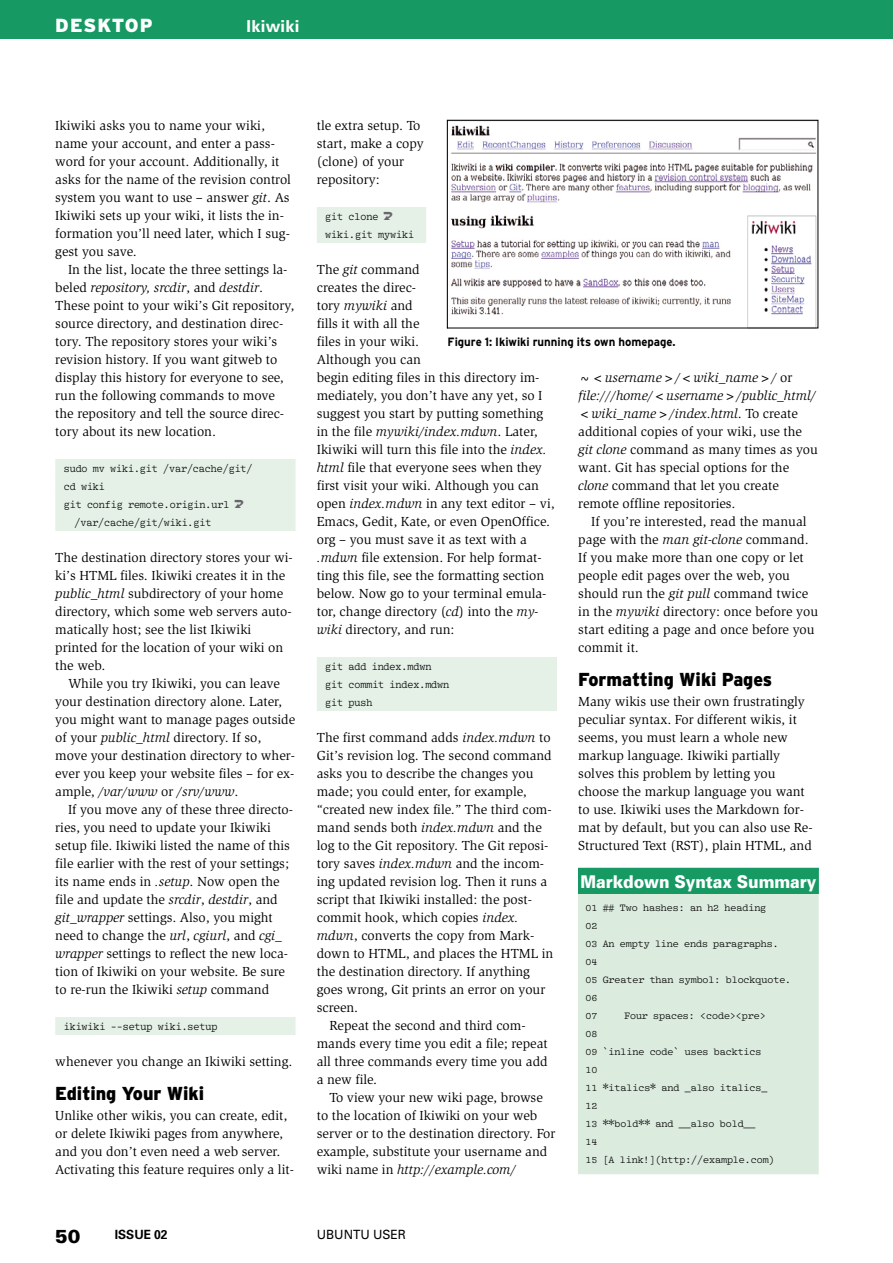
<style>
.page{position:relative;width:893px;height:1263px;background:#fff}
.page>*{position:absolute;margin:0;border:0;box-sizing:border-box;transform-origin:0 0}
.t1{font:900 18.9px "Interstate";letter-spacing:.05em;color:#fff}
.t2{font:900 18.9px "Univers";color:#000}
.t3{font:900 18.75px "Interstate";color:#000;scale:.95 1}
.t4{font:900 17.55px "Univers";color:#fff;scale:.9 1}
.t5{font:700 16.5px "Univers";letter-spacing:.015em;color:#fff}
.t6{font:13.5px/18px "Slimbach";color:#000}
.t7{font:italic 13.5px "Slimbach";color:#000}
.t8{font:12.75px "Univers";color:#000;scale:.95 1}
.t9{font:700 12.75px "Univers";color:#000;scale:.95 1}
.t10{font:700 12px "Interstate";color:#000;scale:.95 1}
.t11{font:9.45px/18px "Fantabular MVB";color:#000;scale:.9 1}
.t12{font:8.85px/18px "Fantabular MVB";color:#000;scale:.96 1}
.s1{font-style:italic}
.s2{font-style:normal}
</style>
<div class="page">
<div style="left:0;top:0;width:893px;height:38px;background:#179963"></div>
<div style="left:55px;top:459px;width:241px;height:18px;background:#e5f0e7"></div>
<div style="left:55px;top:477px;width:241px;height:18px;background:#e5f0e7"></div>
<div style="left:55px;top:495px;width:241px;height:18px;background:#e5f0e7"></div>
<div style="left:55px;top:513px;width:241px;height:18px;background:#e5f0e7"></div>
<div style="left:55px;top:1017px;width:241px;height:18px;background:#e5f0e7"></div>
<div style="left:317px;top:207px;width:109px;height:18px;background:#e5f0e7"></div>
<div style="left:317px;top:225px;width:109px;height:18px;background:#e5f0e7"></div>
<div style="left:317px;top:657px;width:240px;height:18px;background:#e5f0e7"></div>
<div style="left:317px;top:675px;width:240px;height:18px;background:#e5f0e7"></div>
<div style="left:317px;top:693px;width:240px;height:18px;background:#e5f0e7"></div>
<div style="left:579px;top:893px;width:239px;height:281px;background:#dbebde"></div>
<div style="left:578px;top:893px;width:241px;height:281px;border:1px solid #dbebde"></div>
<div style="left:578px;top:868px;width:240px;height:25px;background:#179963"></div>
<img style="left:451px;top:125px;width:365px;height:201px">
<div style="left:447px;top:120px;width:371px;height:208px;border:1px solid #000"></div>
<h1 class="t1" style="left:55px;top:15px;width:99px">desktop</h1>
<p class="t5" style="left:247px;top:16px;width:54px">Ikiwiki</p>
<p class="t6" style="left:55px;top:117px;width:237px">Ikiwiki asks you to name your wiki, name your account, and enter a pass&shy;word for your account. Additionally, it asks for the name of the revision control system you want to use – answer <span class="s1">git</span>. As Ikiwiki sets up your wiki, it lists the in&shy;formation you’ll need later, which I sug&shy;gest you save.</p>
<p class="t6" style="left:55px;top:261px;width:241px;text-indent:13px">In the list, locate the three settings la&shy;beled <span class="s1">repository, srcdir</span>, and <span class="s1">destdir</span>.<br>These point to your wiki’s Git repository, source directory, and destination direc&shy;tory. The repository stores your wiki’s revision history. If you want gitweb to display this history for everyone to see, run the following commands to move the repository and tell the source direc&shy;tory about its new location.</p>
<p class="t11" style="left:64px;top:460px;width:211px">sudo mv wiki.git /var/cache/git/</p>
<p class="t11" style="left:64px;top:478px;width:47px">cd wiki</p>
<p class="t11" style="left:64px;top:496px;width:185px">git config remote.origin.url</p>
<p class="t11" style="left:74px;top:514px;width:154px">/var/cache/git/wiki.git</p>
<p class="t6" style="left:55px;top:549px;width:239px">The destination directory stores your wi&shy;ki’s HTML files. Ikiwiki creates it in the <span class="s1">public_html</span> subdirectory of your home directory, which some web servers auto&shy;matically host; see the list Ikiwiki printed for the location of your wiki on the web.</p>
<p class="t6" style="left:55px;top:675px;width:241px;text-indent:13px">While you try Ikiwiki, you can leave your destination directory alone. Later, you might want to manage pages outside of your <span class="s1">public_html</span> directory. If so, move your destination directory to wher&shy;ever you keep your website files – for ex&shy;ample, <span class="s1">/var/www</span> or <span class="s1">/srv/www</span>.</p>
<p class="t6" style="left:55px;top:801px;width:239px;text-indent:13px">If you move any of these three directo&shy;ries, you need to update your Ikiwiki setup file. Ikiwiki listed the name of this file earlier with the rest of your settings; its name ends in <span class="s1">.setup</span>. Now open the file and update the <span class="s1">srcdir</span>, <span class="s1">destdir</span>, and <span class="s1">git_wrapper</span> settings. Also, you might need to change the <span class="s1">url</span>, <span class="s1">cgiurl</span>, and <span class="s1">cgi_ wrapper</span> settings to reflect the new loca&shy;tion of Ikiwiki on your website. Be sure to re-run the Ikiwiki <span class="s1">setup</span> command</p>
<p class="t11" style="left:64px;top:1018px;width:172px">ikiwiki ‑‑setup wiki.setup</p>
<p class="t6" style="left:55px;top:1053px;width:239px">whenever you change an Ikiwiki setting.</p>
<h2 class="t3" style="left:55px;top:1083px;width:158px">Editing Your Wiki</h2>
<p class="t6" style="left:55px;top:1107px;width:240px">Unlike other wikis, you can create, edit, or delete Ikiwiki pages from anywhere, and you don’t even need a web server.<br>Activating this feature requires only a lit-</p>
<p class="t6" style="left:317px;top:117px;width:108px">tle extra setup. To start, make a copy (clone) of your repository:</p>
<p class="t11" style="left:325px;top:208px;width:100px">git clone wiki.git mywiki</p>
<p class="t6" style="left:317px;top:261px;width:239px">The <span class="s1">git</span> command<br>creates the direc-<br>tory <span class="s1">mywiki</span> and<br>fills it with all the<br>files in your wiki.<br>Although you can<br>begin editing files in this directory im&shy;mediately, you don’t have any yet, so I suggest you start by putting something in the file <span class="s1">mywiki/index.mdwn</span>. Later,<br>Ikiwiki will turn this file into the <span class="s1">index. html</span> file that everyone sees when they first visit your wiki. Although you can open <span class="s1">index.mdwn</span> in any text editor – vi,<br>Emacs, Gedit, Kate, or even OpenOffice. org – you must save it as text with a <span class="s1">.mdwn</span> file extension. For help format&shy;ting this file, see the formatting section below. Now go to your terminal emula&shy;tor, change directory (<span class="s1">cd</span>) into the <span class="s1">my‑ wiki</span> directory, and run:</p>
<p class="t11" style="left:325px;top:658px;width:139px">git add index.mdwn git commit index.mdwn git push</p>
<p class="t6" style="left:317px;top:729px;width:235px">The first command adds <span class="s1">index.mdwn</span> to</p>
<p class="t6" style="left:317px;top:747px;width:236px">Git’s revision log. The second command</p>
<p class="t6" style="left:317px;top:765px;width:218px">asks you to describe the changes you</p>
<p class="t6" style="left:317px;top:783px;width:212px">made; you could enter, for example,</p>
<p class="t6" style="left:317px;top:801px;width:236px">“created new index file.” The third com-</p>
<p class="t6" style="left:317px;top:819px;width:227px">mand sends both <span class="s1">index.mdwn</span> and the</p>
<p class="t6" style="left:317px;top:837px;width:233px">log to the Git repository. The Git reposi-</p>
<p class="t6" style="left:317px;top:855px;width:229px">tory saves <span class="s1">index.mdwn</span> and the incom-</p>
<p class="t6" style="left:317px;top:873px;width:232px">ing updated revision log. Then it runs a</p>
<p class="t6" style="left:317px;top:891px;width:217px">script that Ikiwiki installed: the post-</p>
<p class="t6" style="left:317px;top:909px;width:203px">commit hook, which copies <span class="s1">index.</span></p>
<p class="t6" style="left:317px;top:927px;width:219px"><span class="s1">mdwn</span>, converts the copy from Mark-</p>
<p class="t6" style="left:317px;top:945px;width:238px">down to HTML, and places the HTML in</p>
<p class="t6" style="left:317px;top:963px;width:215px">the destination directory. If anything</p>
<p class="t6" style="left:317px;top:981px;width:230px">goes wrong, Git prints an error on your</p>
<p class="t6" style="left:317px;top:999px;width:43px">screen.</p>
<p class="t6" style="left:330px;top:1017px;width:198px">Repeat the second and third com-</p>
<p class="t6" style="left:317px;top:1035px;width:232px">mands every time you edit a file; repeat</p>
<p class="t6" style="left:317px;top:1053px;width:232px">all three commands every time you add</p>
<p class="t6" style="left:317px;top:1071px;width:62px">a new file.</p>
<p class="t6" style="left:330px;top:1089px;width:215px">To view your new wiki page, browse</p>
<p class="t6" style="left:317px;top:1107px;width:222px">to the location of Ikiwiki on your web</p>
<p class="t6" style="left:317px;top:1125px;width:240px">server or to the destination directory. For</p>
<p class="t6" style="left:317px;top:1143px;width:232px">example, substitute your username and</p>
<p class="t7" style="left:317px;top:1162px;width:201px"><span class="s2">wiki name in</span> http://example.com/</p>
<p class="t10" style="left:448px;top:335px;width:241px">Figure 1: Ikiwiki running its own homepage.</p>
<p class="t6" style="left:578px;top:369px;width:241px"><span class="s1">~&lt;username&gt;/&lt;wiki_name&gt;/</span> or <span class="s1">file:///home/&lt;username&gt;/public_html/ &lt;wiki_name&gt;/index.html</span>. To create additional copies of your wiki, use the <span class="s1">git clone</span> command as many times as you want. Git has special options for the <span class="s1">clone</span> command that let you create remote offline repositories.</p>
<p class="t6" style="left:578px;top:513px;width:241px;text-indent:13px">If you’re interested, read the manual page with the <span class="s1">man git‑clone</span> command.<br>If you make more than one copy or let people edit pages over the web, you should run the <span class="s1">git pull</span> command twice in the <span class="s1">mywiki</span> directory: once before you start editing a page and once before you commit it.</p>
<h2 class="t3" style="left:578px;top:669px;width:206px">Formatting Wiki Pages</h2>
<p class="t6" style="left:578px;top:693px;width:236px">Many wikis use their own frustratingly peculiar syntax. For different wikis, it seems, you must learn a whole new markup language. Ikiwiki partially solves this problem by letting you choose the markup language you want to use. Ikiwiki uses the Markdown for&shy;mat by default, but you can also use Re-Structured Text (RST), plain HTML, and</p>
<p class="t4" style="left:580px;top:870px;width:264px">Markdown Syntax Summary</p>
<p class="t12" style="left:585px;top:898px;width:216px">01 ## Two hashes: an h2 heading<br>02<br>03 An empty line ends paragraphs.<br>04<br>05 Greater than symbol: blockquote.<br>06<br>07</p>
<p class="t12" style="left:624px;top:1007px;width:149px">Four spaces: &lt;code&gt;&lt;pre&gt;</p>
<p class="t12" style="left:585px;top:1025px;width:199px">08<br>09 `inline code` uses backtics<br>10<br>11 *italics* and _also italics_<br>12<br>13 **bold** and __also bold__<br>14<br>15 [A link!](http://example.com)</p>
<h1 class="t2" style="left:55px;top:1225px;width:27px">50</h1>
<p class="t9" style="left:115px;top:1226px;width:57px">ISSUE 02</p>
<p class="t8" style="left:317px;top:1226px;width:95px">UBU NTU USER</p>
</div>
